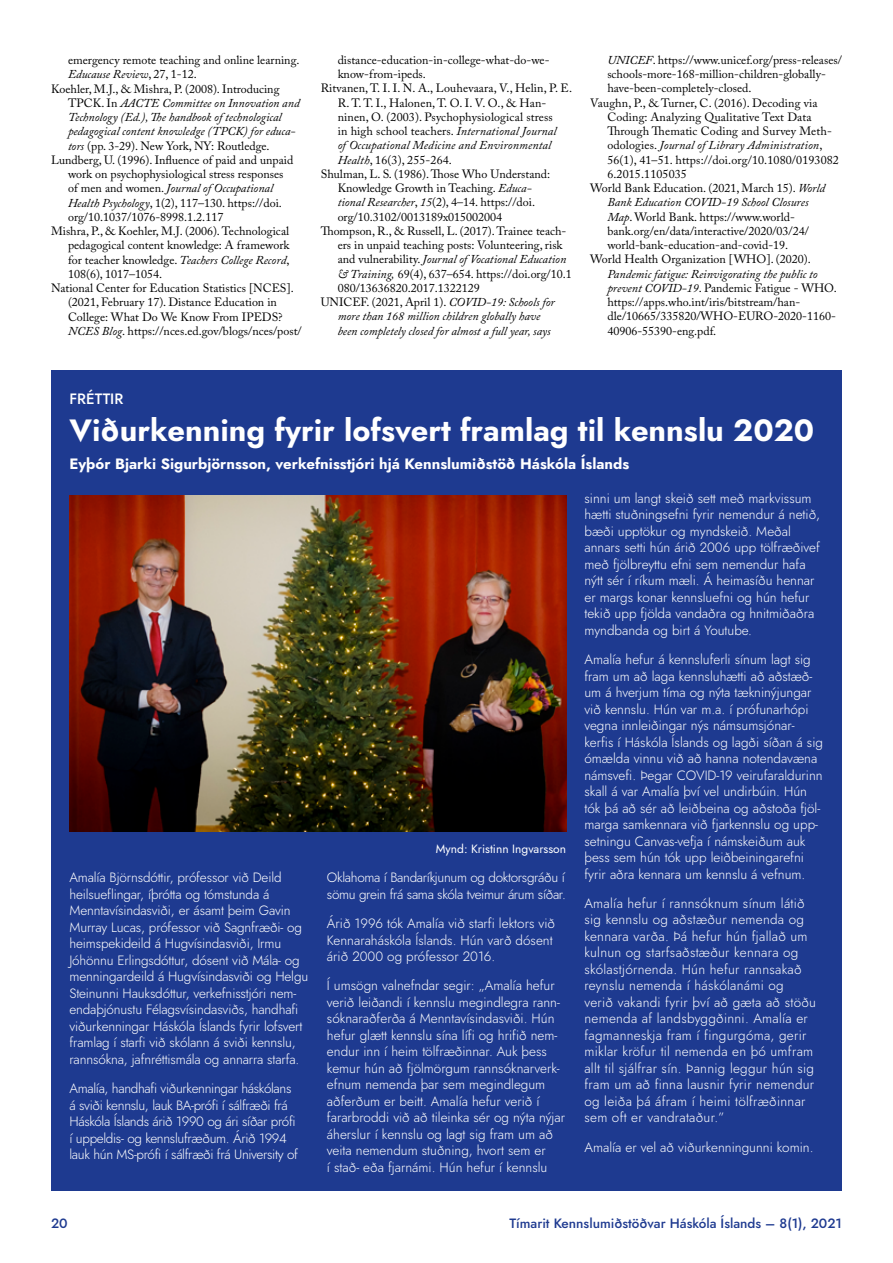
<style>
.page{position:relative;width:893px;height:1263px;background:#fff}
.page>*{position:absolute;margin:0;border:0;box-sizing:border-box;transform-origin:0 0}
.t1{font:700 30.75px "Jost";color:#fff}
.t2{font:700 15px "Jost";color:#fff}
.t3{font:500 15px "Jost";color:#fff}
.t4{font:300 13.5px/16.5px "Jost";color:#fff}
.t5{font:300 13.5px/16.5px "Jost";letter-spacing:.02em;color:#fff}
.t6{font:300 13.5px/16.5px "Jost";letter-spacing:-.025em;color:#fff}
.t7{font:500 13.5px "Jost";color:#1e3a90}
.t8{font:12px/14.2px "Adobe Caslon Pro";color:#000}
.t9{font:italic 12px "Adobe Caslon Pro";color:#000}
.t10{font:12px "Jost";color:#fff}
.s1{font-style:normal}
.s2{font-style:italic}
</style>
<div class="page">
<div style="left:51px;top:370px;width:791px;height:821px;background:#1e3a90"></div>
<img style="left:69px;top:495px;width:497px;height:337px">
<p class="t8" style="left:68px;top:53px;width:233px">emergency remote teaching and online learning.</p>
<p class="t9" style="left:68px;top:67px;width:130px">Educause Review<span class="s1">, 27, 1-12.</span></p>
<p class="t8" style="left:51px;top:81px;width:230px">Koehler, M.J., &amp; Mishra, P. (2008). Introducing</p>
<p class="t9" style="left:68px;top:96px;width:233px"><span class="s1">TPCK. In</span> AACTE Committee on Innovation and</p>
<p class="t9" style="left:68px;top:110px;width:215px">Technology (Ed.), The handbook of technological</p>
<p class="t9" style="left:68px;top:124px;width:229px">pedagogical content knowledge (TPCK) for educa-</p>
<p class="t8" style="left:68px;top:138px;width:203px"><span class="s2">tors</span> (pp. 3-29). New York, NY: Routledge.</p>
<p class="t8" style="left:51px;top:153px;width:244px">Lundberg, U. (1996). Influence of paid and unpaid</p>
<p class="t8" style="left:68px;top:167px;width:217px">work on psychophysiological stress responses</p>
<p class="t9" style="left:68px;top:181px;width:207px"><span class="s1">of men and women.</span> Journal of Occupational</p>
<p class="t8" style="left:68px;top:195px;width:215px"><span class="s2">Health Psychology</span>, 1(2), 117–130. https://doi.</p>
<p class="t8" style="left:68px;top:210px;width:157px">org/10.1037/1076-8998.1.2.117</p>
<p class="t8" style="left:51px;top:224px;width:240px">Mishra, P., &amp; Koehler, M.J. (2006). Technological</p>
<p class="t8" style="left:68px;top:238px;width:223px">pedagogical content knowledge: A framework</p>
<p class="t8" style="left:68px;top:252px;width:223px">for teacher knowledge. <span class="s2">Teachers College Record</span>,</p>
<p class="t8" style="left:68px;top:266px;width:96px">108(6), 1017–1054.</p>
<p class="t8" style="left:51px;top:281px;width:244px">National Center for Education Statistics [NCES].</p>
<p class="t8" style="left:68px;top:295px;width:210px">(2021, February 17). Distance Education in</p>
<p class="t8" style="left:68px;top:309px;width:216px">College: What Do We Know From IPEDS?</p>
<p class="t8" style="left:68px;top:323px;width:235px"><span class="s2">NCES Blog</span>. https://nces.ed.gov/blogs/nces/post/</p>
<p class="t8" style="left:338px;top:53px;width:213px">distance-education-in-college-what-do-we-</p>
<p class="t8" style="left:338px;top:67px;width:90px">know-from-ipeds.</p>
<p class="t8" style="left:321px;top:81px;width:253px">Ritvanen, T. I. I. N. A., Louhevaara, V., Helin, P. E.</p>
<p class="t8" style="left:338px;top:95px;width:210px">R. T. T. I., Halonen, T. O. I. V. O., &amp; Han-</p>
<p class="t8" style="left:338px;top:110px;width:217px">ninen, O. (2003). Psychophysiological stress</p>
<p class="t8" style="left:338px;top:124px;width:220px">in high school teachers. <span class="s2">International Journal</span></p>
<p class="t9" style="left:338px;top:138px;width:215px">of Occupational Medicine and Environmental</p>
<p class="t8" style="left:338px;top:152px;width:116px"><span class="s2">Health</span>, 16(3), 255-264.</p>
<p class="t8" style="left:321px;top:167px;width:231px">Shulman, L. S. (1986). Those Who Understand:</p>
<p class="t8" style="left:338px;top:181px;width:196px">Knowledge Growth in Teaching. <span class="s2">Educa-</span></p>
<p class="t8" style="left:338px;top:195px;width:199px"><span class="s2">tional Researcher</span>, <span class="s2">15</span>(2), 4–14. https://doi.</p>
<p class="t8" style="left:338px;top:209px;width:166px">org/10.3102/0013189x015002004</p>
<p class="t8" style="left:321px;top:224px;width:247px">Thompson, R., &amp; Russell, L. (2017). Trainee teach-</p>
<p class="t8" style="left:338px;top:238px;width:226px">ers in unpaid teaching posts: Volunteering, risk</p>
<p class="t9" style="left:338px;top:252px;width:230px"><span class="s1">and vulnerability.</span> Journal of Vocational Education</p>
<p class="t8" style="left:338px;top:266px;width:236px"><span class="s2">&amp; Training,</span> 69(4), 637–654. https://doi.org/10.1</p>
<p class="t8" style="left:338px;top:281px;width:144px">080/13636820.2017.1322129</p>
<p class="t8" style="left:321px;top:295px;width:236px">UNICEF. (2021, April 1). <span class="s2">COVID-19: Schools for</span></p>
<p class="t9" style="left:338px;top:309px;width:204px">more than 168 million children globally have</p>
<p class="t9" style="left:338px;top:323px;width:214px">been completely closed for almost a full year, says</p>
<p class="t8" style="left:607px;top:53px;width:236px"><span class="s2">UNICEF</span>. https://www.unicef.org/press-releases/</p>
<p class="t8" style="left:607px;top:67px;width:220px">schools-more-168-million-children-globally-</p>
<p class="t8" style="left:607px;top:81px;width:146px">have-been-completely-closed.</p>
<p class="t8" style="left:590px;top:95px;width:229px">Vaughn, P., &amp; Turner, C. (2016). Decoding via</p>
<p class="t8" style="left:607px;top:110px;width:206px">Coding: Analyzing Qualitative Text Data</p>
<p class="t8" style="left:607px;top:124px;width:226px">Through Thematic Coding and Survey Meth-</p>
<p class="t9" style="left:607px;top:138px;width:217px"><span class="s1">odologies.</span> Journal of Library Administration<span class="s1">,</span></p>
<p class="t8" style="left:607px;top:152px;width:233px">56(1), 41–51. https://doi.org/10.1080/0193082</p>
<p class="t8" style="left:607px;top:167px;width:81px">6.2015.1105035</p>
<p class="t8" style="left:590px;top:181px;width:236px">World Bank Education. (2021, March 15). <span class="s2">World</span></p>
<p class="t9" style="left:607px;top:195px;width:203px">Bank Education COVID-19 School Closures</p>
<p class="t8" style="left:607px;top:209px;width:189px"><span class="s2">Map</span>. World Bank. https://www.world-</p>
<p class="t8" style="left:607px;top:224px;width:203px">bank.org/en/data/interactive/2020/03/24/</p>
<p class="t8" style="left:607px;top:238px;width:182px">world-bank-education-and-covid-19.</p>
<p class="t8" style="left:590px;top:252px;width:222px">World Health Organization [WHO]. (2020).</p>
<p class="t8" style="left:607px;top:266px;width:231px"><span class="s2">Pandemic fatigue: Reinvigorating the public to prevent COVID-19</span>. Pandemic Fatigue - WHO. https://apps.who.int/iris/bitstream/han&shy;dle/10665/335820/WHO-EURO-2020-1160- 40906-55390-eng.pdf.</p>
<p class="t3" style="left:69px;top:389px;width:55px">FRÉTTIR</p>
<h1 class="t1" style="left:69px;top:409px;width:746px">Viðurkenning fyrir lofsvert framlag til kennslu 2020</h1>
<p class="t2" style="left:69px;top:454px;width:561px">Eyþór Bjarki Sigurbjörnsson, verkefnisstjóri hjá Kennslumiðstöð Háskóla Íslands</p>
<p class="t4" style="left:69px;top:869px;width:240px">Amalía Björnsdóttir, prófessor við Deild heilsueflingar, íþrótta og tómstunda á Menntavísindasviði, er ásamt þeim Gavin Murray Lucas, prófessor við Sagnfræði- og heimspekideild á Hugvísindasviði, Irmu Jóhönnu Erlingsdóttur, dósent við Mála- og menningardeild á Hugvísindasviði og Helgu Steinunni Hauksdóttur, verkefnisstjóri nem&shy;endaþjónustu Félagsvísindasviðs, handhafi viðurkenningar Háskóla Íslands fyrir lofsvert framlag í starfi við skólann á sviði kennslu, rannsókna, jafnréttismála og annarra starfa.</p>
<p class="t6" style="left:69px;top:1080px;width:230px">Amalía, handhafi viðurkenningar háskólans á sviði kennslu, lauk BA-prófi í sálfræði frá Háskóla Íslands árið 1990 og ári síðar prófi í uppeldis- og kennslufræðum. Árið 1994 lauk hún MS-prófi í sálfræði frá University of</p>
<p class="t10" style="left:436px;top:841px;width:132px">Mynd: Kristinn Ingvarsson</p>
<p class="t6" style="left:327px;top:869px;width:241px">Oklahoma í Bandaríkjunum og doktorsgráðu í sömu grein frá sama skóla tveimur árum síðar.</p>
<p class="t4" style="left:327px;top:915px;width:230px">Árið 1996 tók Amalía við starfi lektors við<br>Kennaraháskóla Íslands. Hún varð dósent árið 2000 og prófessor 2016.</p>
<p class="t4" style="left:327px;top:977px;width:240px">Í umsögn valnefndar segir: „Amalía hefur verið leiðandi í kennslu megindlegra rann&shy;sóknaraðferða á Menntavísindasviði. Hún hefur glætt kennslu sína lífi og hrifið nem&shy;endur inn í heim tölfræðinnar. Auk þess kemur hún að fjölmörgum rannsóknarverk&shy;efnum nemenda þar sem megindlegum aðferðum er beitt. Amalía hefur verið í fararbroddi við að tileinka sér og nýta nýjar áherslur í kennslu og lagt sig fram um að veita nemendum stuðning, hvort sem er<br>í stað- eða fjarnámi. Hún hefur í kennslu</p>
<p class="t4" style="left:584px;top:490px;width:237px">sinni um langt skeið sett með markvissum hætti stuðningsefni fyrir nemendur á netið, bæði upptökur og myndskeið. Meðal annars setti hún árið 2006 upp tölfræðivef með fjölbreyttu efni sem nemendur hafa nýtt sér í ríkum mæli. Á heimasíðu hennar er margs konar kennsluefni og hún hefur tekið upp fjölda vandaðra og hnitmiðaðra myndbanda og birt á Youtube.</p>
<p class="t4" style="left:584px;top:651px;width:240px">Amalía hefur á kennsluferli sínum lagt sig fram um að laga kennsluhætti að aðstæð&shy;um á hverjum tíma og nýta tækninýjungar við kennslu. Hún var m.a. í prófunarhópi vegna innleiðingar nýs námsumsjónar&shy;kerfis í Háskóla Íslands og lagði síðan á sig ómælda vinnu við að hanna notendavæna námsvefi. Þegar COVID-19 veirufaraldurinn skall á var Amalía því vel undirbúin. Hún tók þá að sér að leiðbeina og aðstoða fjöl&shy;marga samkennara við fjarkennslu og upp&shy;setningu Canvas-vefja í námskeiðum auk þess sem hún tók upp leiðbeiningarefni fyrir aðra kennara um kennslu á vefnum.</p>
<p class="t5" style="left:584px;top:895px;width:233px">Amalía hefur í rannsóknum sínum látið sig kennslu og aðstæður nemenda og kennara varða. Þá hefur hún fjallað um kulnun og starfsaðstæður kennara og skólastjórnenda. Hún hefur rannsakað reynslu nemenda í háskólanámi og<br>verið vakandi fyrir því að gæta að stöðu nemenda af landsbyggðinni. Amalía er fagmanneskja fram í fingurgóma, gerir miklar kröfur til nemenda en þó umfram allt til sjálfrar sín. Þannig leggur hún sig fram um að finna lausnir fyrir nemendur og leiða þá áfram í heimi tölfræðinnar sem oft er vandrataður.”</p>
<p class="t4" style="left:584px;top:1139px;width:231px">Amalía er vel að viðurkenningunni komin.</p>
<p class="t7" style="left:51px;top:1214px;width:18px">20</p>
<p class="t7" style="left:509px;top:1214px;width:334px">Tímarit Kennslumiðstöðvar Háskóla Íslands – 8(1), 2021</p>
</div>
